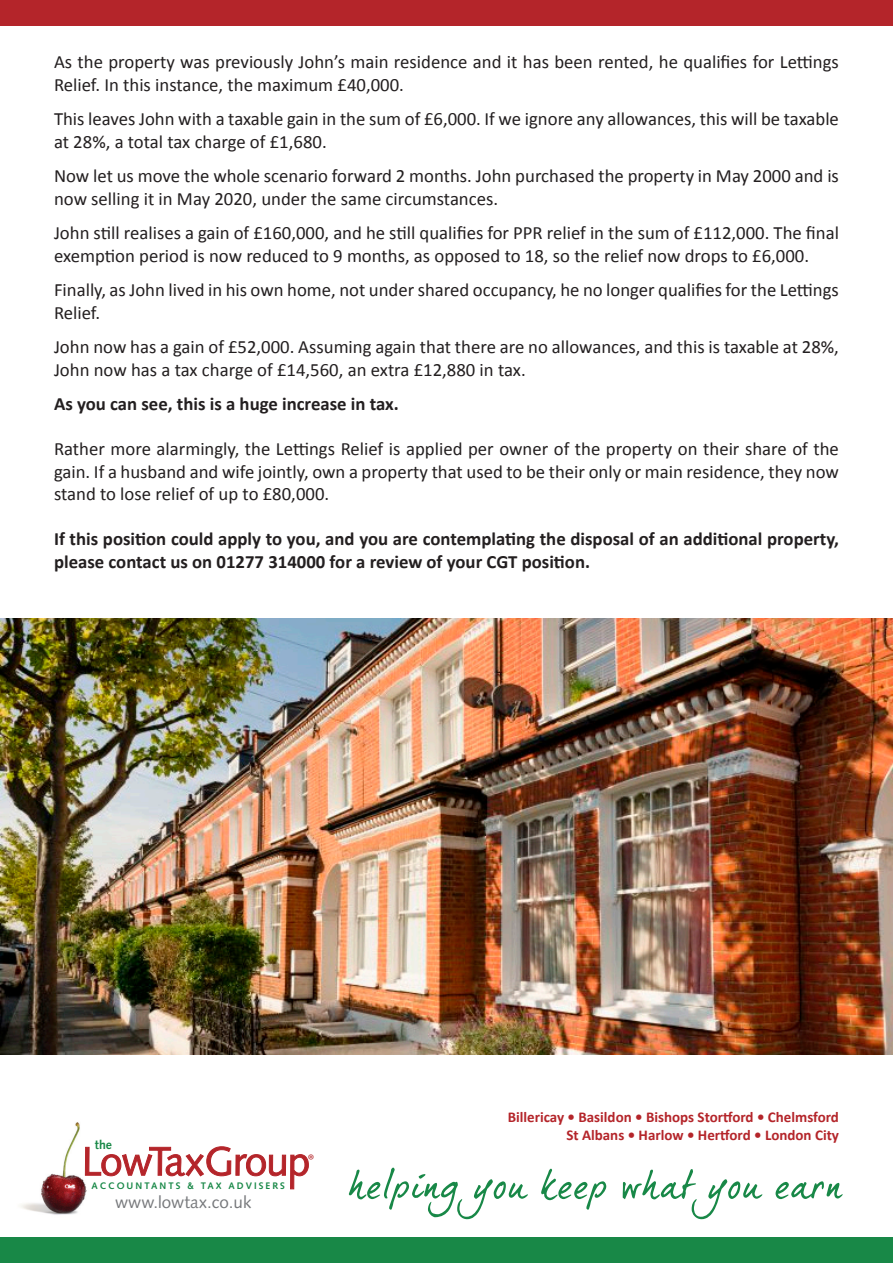
<style>
.page{position:relative;width:893px;height:1263px;background:#fff}
.page>*{position:absolute;margin:0;border:0;box-sizing:border-box;transform-origin:0 0}
.t1{font:18.75px/22.5px "Calibri";color:#231f20}
.t2{font:700 18.75px/22.5px "Calibri";color:#231f20}
.t3{font:16.95px "Syntax LT";color:#76787b}
.t4{font:15.45px "Myriad Pro";color:#b4252a}
.t5{font:700 15px "Calibri";color:#b4252a}
.t6{font:700 12.3px "Syntax LT";color:#188847}
.t7{font:700 9.45px "Syntax LT";letter-spacing:.215em;color:#188847}
</style>
<div class="page">
<div style="left:0;top:0;width:893px;height:26px;background:#b4252a"></div>
<img style="left:21px;top:1122px;width:66px;height:93px">
<svg style="left:85px;top:1146px;width:224px;height:43px"></svg>
<svg style="left:349px;top:1167px;width:179px;height:52px"></svg>
<svg style="left:541px;top:1169px;width:65px;height:41px"></svg>
<svg style="left:623px;top:1169px;width:139px;height:50px"></svg>
<svg style="left:775px;top:1181px;width:68px;height:18px"></svg>
<div style="left:0;top:1237px;width:893px;height:26px;background:#188847"></div>
<img style="left:0;top:619px;width:893px;height:435px">
<p class="t1" style="left:54px;top:50px;width:786px">As the property was previously John’s main residence and it has been rented, he qualifies for Lettings<br>Relief. In this instance, the maximum £40,000.</p>
<p class="t1" style="left:54px;top:107px;width:786px">This leaves John with a taxable gain in the sum of £6,000. If we ignore any allowances, this will be taxable at 28%, a total tax charge of £1,680.</p>
<p class="t1" style="left:54px;top:164px;width:786px">Now let us move the whole scenario forward 2 months. John purchased the property in May 2000 and is now selling it in May 2020, under the same circumstances.</p>
<p class="t1" style="left:54px;top:221px;width:786px">John still realises a gain of £160,000, and he still qualifies for PPR relief in the sum of £112,000. The final exemption period is now reduced to 9 months, as opposed to 18, so the relief now drops to £6,000.</p>
<p class="t1" style="left:54px;top:278px;width:786px">Finally, as John lived in his own home, not under shared occupancy, he no longer qualifies for the Lettings<br>Relief.</p>
<p class="t1" style="left:54px;top:335px;width:786px">John now has a gain of £52,000. Assuming again that there are no allowances, and this is taxable at 28%,<br>John now has a tax charge of £14,560, an extra £12,880 in tax.</p>
<p class="t2" style="left:54px;top:392px;width:346px">As you can see, this is a huge increase in tax.</p>
<p class="t1" style="left:54px;top:437px;width:786px;text-align:justify">Rather more alarmingly, the Lettings Relief is applied per owner of the property on their share of the gain. If a husband and wife jointly, own a property that used to be their only or main residence, they now stand to lose relief of up to £80,000.</p>
<p class="t2" style="left:54px;top:527px;width:786px">If this position could apply to you, and you are contemplating the disposal of an additional property, please contact us on 01277 314000 for a review of your CGT position.</p>
<p class="t6" style="left:95px;top:1138px;width:19px">the</p>
<p class="t7" style="left:91px;top:1180px;width:195px">ACCOUNTANTS &amp; TAX ADVISERS</p>
<p class="t3" style="left:115px;top:1192px;width:138px">www.lowtax.co.uk</p>
<p class="t4" style="left:308px;top:1151px;width:8px">®</p>
<p class="t5" style="left:508px;top:1108px;width:333px">Billericay • Basildon • Bishops Stortford • Chelmsford</p>
<p class="t5" style="left:566px;top:1126px;width:274px">St Albans • Harlow • Hertford • London City</p>
</div>
